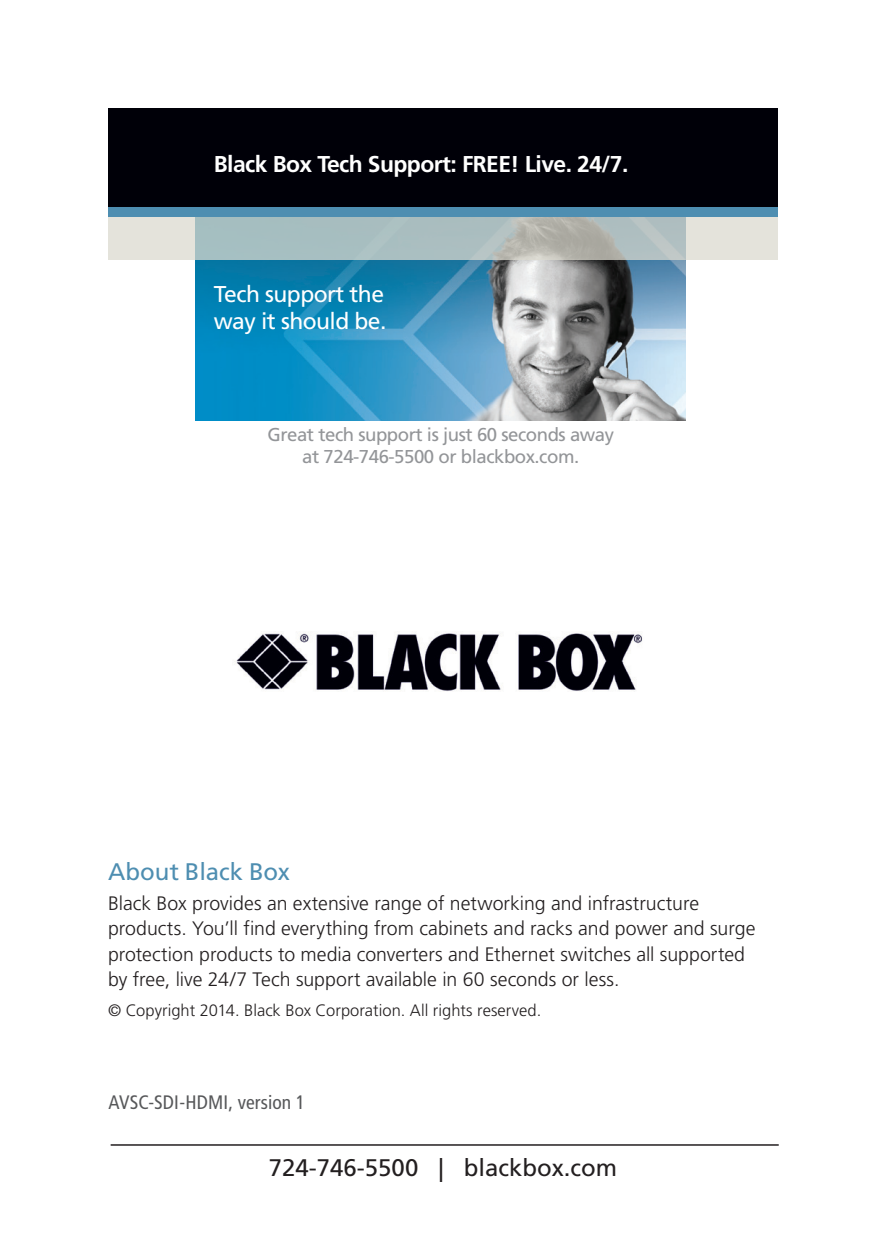
<style>
.page{position:relative;width:886px;height:1253px;background:#fff}
.page>*{position:absolute;margin:0;border:0;box-sizing:border-box;transform-origin:0 0}
.t1{font:24px "Frutiger";color:#231f20}
.t2{font:24px "Frutiger";letter-spacing:-.005em;color:#4e8eb1}
.t3{font:700 22.8px "Frutiger";letter-spacing:-.025em;color:#fff}
.t4{font:22.8px/26.4px "Frutiger";letter-spacing:-.025em;color:#fff}
.t5{font:300 19.5px/25.5px "Frutiger";color:#231f20}
.t6{font:condensed 19.5px "Frutiger";letter-spacing:.005em;color:#57585a}
.t7{font:18.6px/22.2px "Frutiger";letter-spacing:-.025em;color:#939598;text-align:center}
.t8{font:300 16.5px "Frutiger";color:#231f20}
</style>
<div class="page">
<hr style="left:111px;top:1144px;width:667px;height:2px;background:#231f20">
<img style="left:234px;top:633px;width:409px;height:58px">
<img style="left:195px;top:259px;width:491px;height:162px">
<div style="left:108px;top:108px;width:669px;height:107px;background:#000008"></div>
<svg style="left:108px;top:217px;width:669px;height:42px;background:#bbc6c4"></svg>
<div style="left:108px;top:208px;width:669px;height:9px;background:#4e8eb1"></div>
<p class="t3" style="left:214px;top:150px;width:416px">Black Box Tech Support: FREE! Live. 24/7.</p>
<p class="t4" style="left:214px;top:281px;width:174px">Tech support the way it should be.</p>
<p class="t7" style="left:267px;top:423px;width:348px">Great tech support is just 60 seconds away at 724-746-5500 or blackbox.com.</p>
<p class="t2" style="left:108px;top:857px;width:183px">About Black Box</p>
<p class="t5" style="left:108px;top:890px;width:649px">Black Box provides an extensive range of networking and infrastructure products. You’ll find everything from cabinets and racks and power and surge protection products to media converters and Ethernet switches all supported by free, live 24/7 Tech support available in 60 seconds or less.</p>
<p class="t8" style="left:108px;top:1001px;width:435px">© Copyright 2014. Black Box Corporation. All rights reserved.</p>
<p class="t6" style="left:108px;top:1091px;width:198px">AVSC-SDI-HDMI, version 1</p>
<p class="t1" style="left:269px;top:1154px;width:350px">724-746-5500 | blackbox.com</p>
</div>
